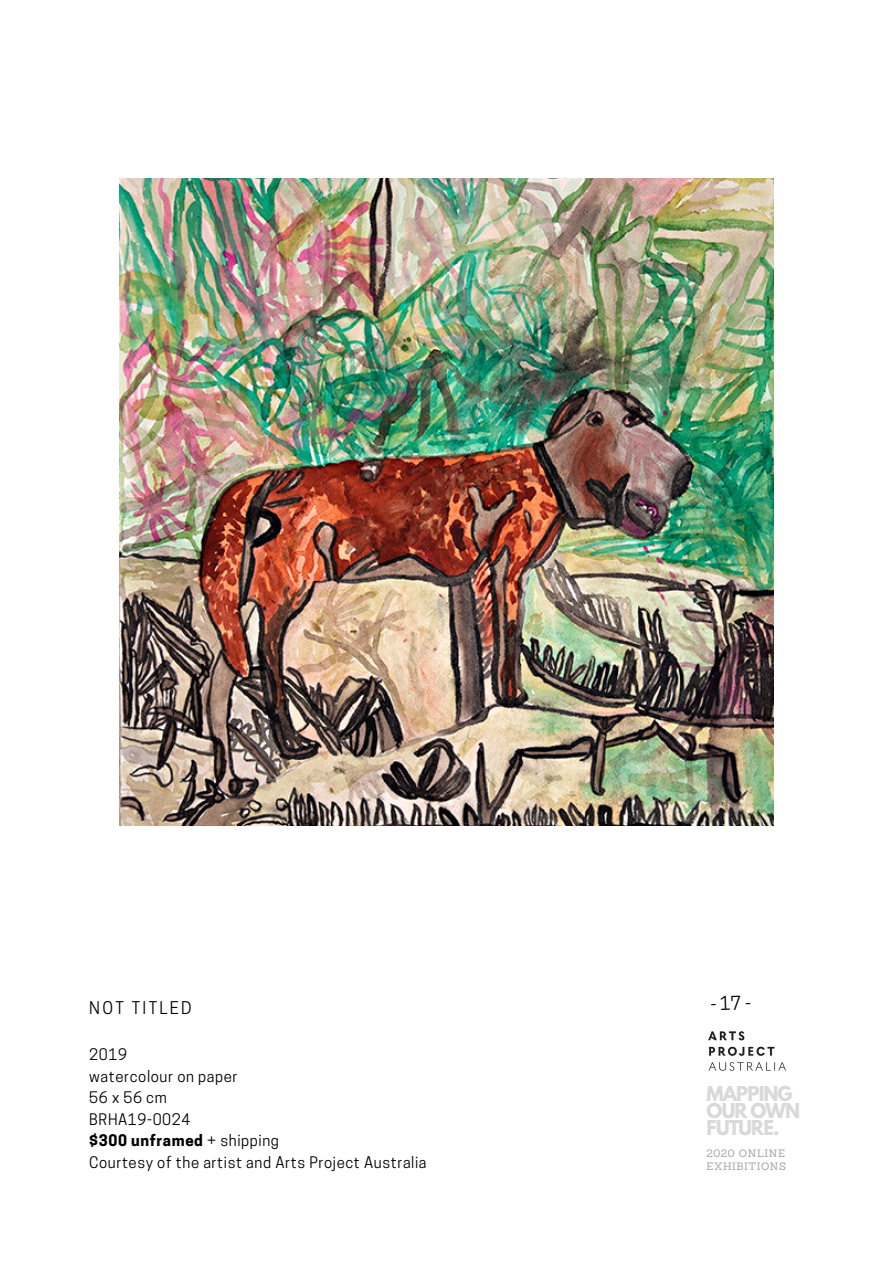
<style>
.page{position:relative;width:893px;height:1264px;background:#fff}
.page>*{position:absolute;margin:0;border:0;box-sizing:border-box;transform-origin:0 0}
.t1{font:700 18.15px/17px "League Spartan";letter-spacing:-.05em;color:#d9d9d9}
.t2{font:18px "Cooper Hewitt";color:#000}
.t3{font:16.5px "Cooper Hewitt";letter-spacing:.14em;color:#000}
.t4{font:15px "Cooper Hewitt";letter-spacing:.04em;color:#000}
.t5{font:700 15px "Cooper Hewitt";letter-spacing:.04em;color:#000}
.t6{font:15px "Cooper Hewitt";letter-spacing:.16em;color:#000}
.t7{font:10.5px/13.5px "Sanchez";letter-spacing:.05em;color:#a6a6a6}
.s1{font-weight:400}
</style>
<div class="page">
<img style="left:708px;top:1031px;width:78px;height:40px">
<img style="left:120px;top:178px;width:653px;height:647px">
<p class="t3" style="left:89px;top:1001px;width:104px">NOT TITLED</p>
<p class="t4" style="left:89px;top:1049px;width:39px">2019</p>
<p class="t4" style="left:89px;top:1070px;width:150px">watercolour on paper</p>
<p class="t6" style="left:89px;top:1092px;width:79px">56x56cm</p>
<p class="t4" style="left:89px;top:1113px;width:103px">BRHA19-0024</p>
<p class="t5" style="left:89px;top:1135px;width:191px">$300 unframed <span class="s1">+ shipping</span></p>
<p class="t4" style="left:89px;top:1156px;width:339px">Courtesy of the artist and Arts Project Australia</p>
<p class="t2" style="left:710px;top:997px;width:42px;rotate:-2deg">-17-</p>
<p class="t1" style="left:706px;top:1087px;width:95px">MAPPING<br>OUR OWN</p>
<p class="t1" style="left:706px;top:1121px;width:74px">FUTURE.</p>
<p class="t7" style="left:706px;top:1146px;width:81px">2020 ONLINE<br>EXHIBITIONS</p>
</div>
